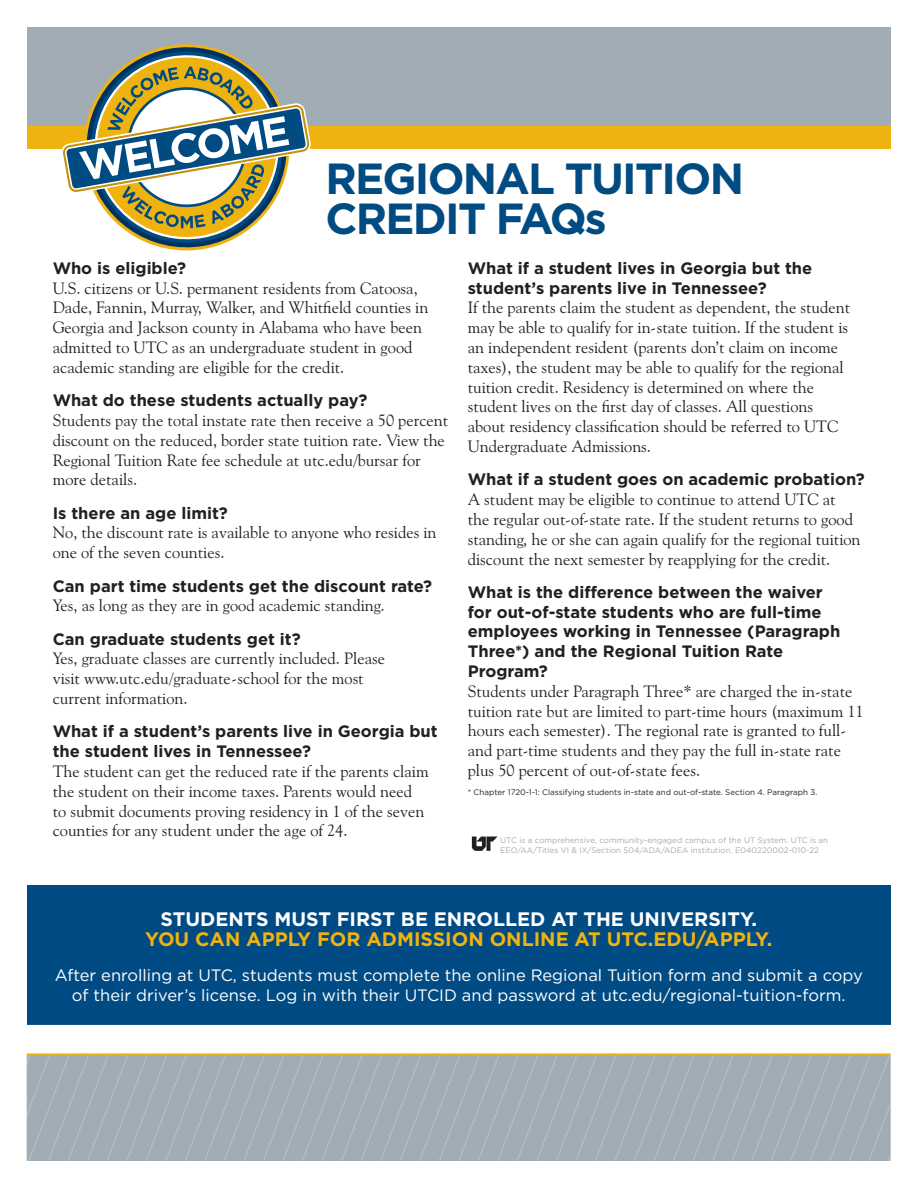
<style>
.page{position:relative;width:918px;height:1188px;background:#fff}
.page>*{position:absolute;margin:0;border:0;box-sizing:border-box;transform-origin:0 0}
.t1{font:700 43.5px/40.2px "Gotham";letter-spacing:-.04em;color:#004b82}
.t2{font:700 19.5px/20.4px "Gotham";color:#efb310;text-align:center}
.t3{font:16.5px/19.8px "Goudy Old Style BT";color:#231f20}
.t4{font:16.5px/20.4px "Gotham";color:#fff;text-align:center}
.EEO_statement__gotha{font:7.95px/9.6px "Gotham";color:#a1acb4}
.EEO_statement__gotha-2{font:7.95px "Gotham";color:#231f20}
.s1{font-family:"Gotham";font-weight:700}
.s2{color:#fff}
</style>
<div class="page">
<div style="left:27px;top:885px;width:864px;height:184px;background:#004b84"></div>
<svg style="left:26px;top:1024px;width:865px;height:137px;background:#b5bdc2"></svg>
<div style="left:27px;top:27px;width:864px;height:119px;background:#a1acb4"></div>
<div style="left:27px;top:126px;width:864px;height:22px;background:#efb310"></div>
<svg style="left:61px;top:44px;width:250px;height:206px"></svg>
<svg style="left:472px;top:837px;width:25px;height:14px"></svg>
<p class="t1" style="left:325px;top:158px;width:420px">REGIONAL TUITION<br>CREDIT FAQs</p>
<p class="t3" style="left:53px;top:258px;width:377px"><span class="s1">Who is eligible?<br></span>U.S. citizens or U.S. permanent residents from Catoosa, Dade, Fannin, Murray, Walker, and Whitfield counties in Georgia and Jackson county in Alabama who have been admitted to UTC as an undergraduate student in good academic standing are eligible for the credit.</p>
<p class="t3" style="left:53px;top:390px;width:397px"><span class="s1">What do these students actually pay?<br></span>Students pay the total instate rate then receive a 50 percent discount on the reduced, border state tuition rate. View the Regional Tuition Rate fee schedule at utc.edu/bursar for more details.</p>
<p class="t3" style="left:53px;top:503px;width:385px"><span class="s1">Is there an age limit?<br></span>No, the discount rate is available to anyone who resides in one of the seven counties.</p>
<p class="t3" style="left:53px;top:576px;width:381px"><span class="s1">Can part time students get the discount rate?<br></span>Yes, as long as they are in good academic standing.</p>
<p class="t3" style="left:53px;top:629px;width:334px"><span class="s1">Can graduate students get it?<br></span>Yes, graduate classes are currently included. Please visit www.utc.edu/graduate-school for the most current information.</p>
<p class="t3" style="left:53px;top:721px;width:387px"><span class="s1">What if a student’s parents live in Georgia but the student lives in Tennessee?<br></span>The student can get the reduced rate if the parents claim the student on their income taxes. Parents would need<br>to submit documents proving residency in 1 of the seven counties for any student under the age of 24.</p>
<p class="t3" style="left:468px;top:258px;width:384px"><span class="s1">What if a student lives in Georgia but the student’s parents live in Tennessee?<br></span>If the parents claim the student as dependent, the student may be able to qualify for in-state tuition. If the student is an independent resident (parents don’t claim on income taxes), the student may be able to qualify for the regional tuition credit. Residency is determined on where the student lives on the first day of classes. All questions about residency classification should be referred to UTC Undergraduate Admissions.</p>
<p class="t3" style="left:468px;top:469px;width:399px"><span class="s1">What if a student goes on academic probation?<br></span>A student may be eligible to continue to attend UTC at<br>the regular out-of-state rate. If the student returns to good standing, he or she can again qualify for the regional tuition discount the next semester by reapplying for the credit.</p>
<p class="t3" style="left:468px;top:582px;width:398px"><span class="s1">What is the difference between the waiver<br>for out-of-state students who are full-time employees working in Tennessee (Paragraph Three*) and the Regional Tuition Rate Program?<br></span>Students under Paragraph Three* are charged the in-state tuition rate but are limited to part-time hours (maximum 11 hours each semester). The regional rate is granted to full&shy;and part-time students and they pay the full in-state rate plus 50 percent of out-of-state fees.</p>
<p class="EEO_statement__gotha-2" style="left:468px;top:788px;width:351px">* Chapter 1720-1-1: Classifying students in-state and out-of-state. Section 4. Paragraph 3.</p>
<p class="EEO_statement__gotha" style="left:500px;top:835px;width:329px">UTC is a comprehensive, community-engaged campus of the UT System. UTC is an<br>EEO/AA/Titles VI &amp; IX/Section 504/ADA/ADEA institution. E040220002-010-22</p>
<p class="t2" style="left:145px;top:908px;width:628px"><span class="s2">STUDENTS MUST FIRST BE ENROLLED AT THE UNIVERSITY.<br></span>YOU CAN APPLY FOR ADMISSION ONLINE AT UTC.EDU/APPLY.</p>
<p class="t4" style="left:55px;top:964px;width:810px">After enrolling at UTC, students must complete the online Regional Tuition form and submit a copy of their driver’s license. Log in with their UTCID and password at utc.edu/regional-tuition-form.</p>
</div>
